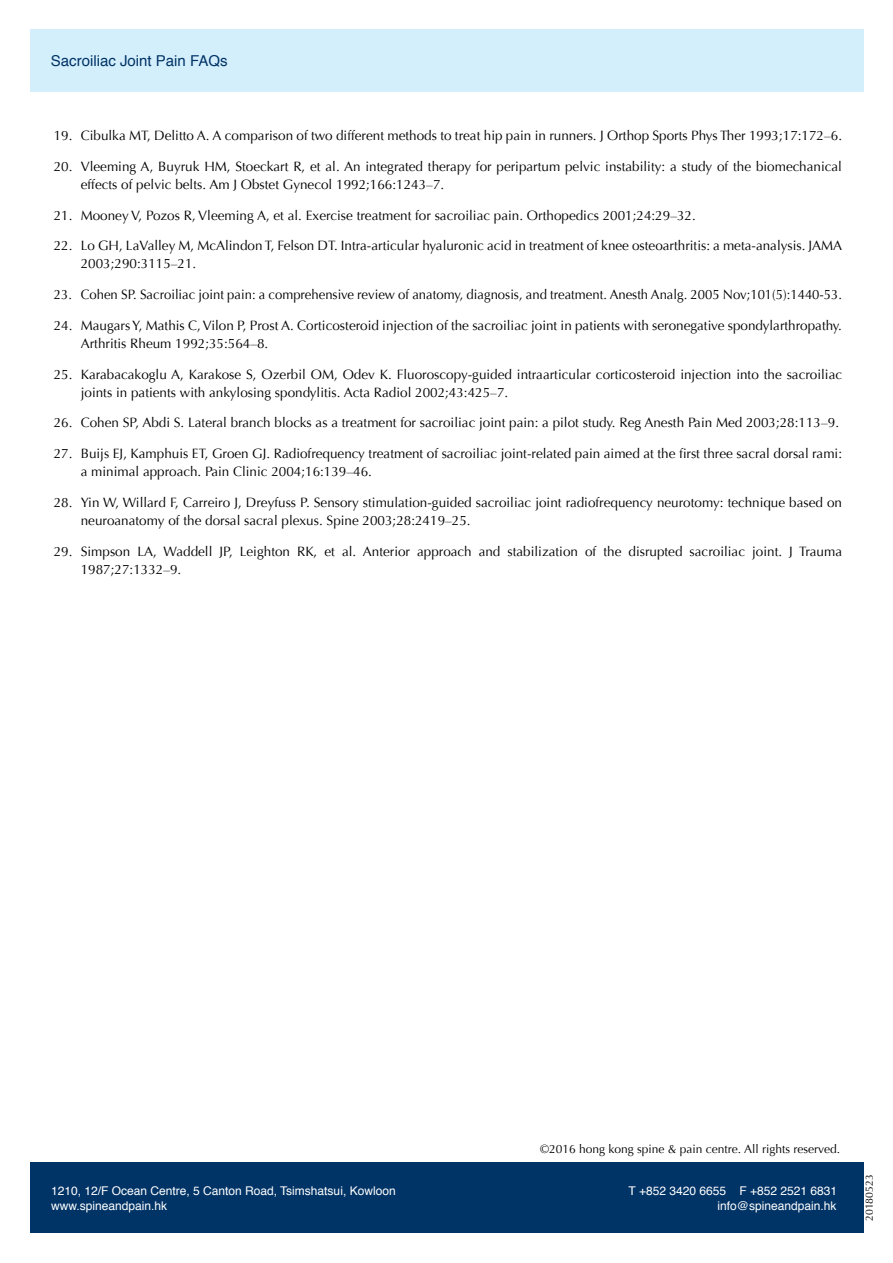
<style>
.page{position:relative;width:893px;height:1263px;background:#fff}
.page>*{position:absolute;margin:0;border:0;box-sizing:border-box;transform-origin:0 0}
.t1{font:15px "Helvetica";color:#036}
.t2{font:13.5px/18px "Optima";color:#000}
.t3{font:12px "Helvetica";color:#fff}
.t4{font:12px "Optima";color:#000}
.t5{font:10.5px "Optima";color:#000}
</style>
<div class="page">
<div style="left:30px;top:30px;width:833px;height:62px;background:#d4effc"></div>
<div style="left:30px;top:1162px;width:833px;height:71px;background:#036"></div>
<p class="t1" style="left:51px;top:50px;width:178px">Sacroiliac Joint Pain FAQs</p>
<p class="t2" style="left:54px;top:127px;width:790px">19. Cibulka MT, Delitto A. A comparison of two different methods to treat hip pain in runners. J Orthop Sports Phys Ther 1993;17:172–6.</p>
<p class="t2" style="left:81px;top:157px;width:763px;text-indent:-27px">20. Vleeming A, Buyruk HM, Stoeckart R, et al. An integrated therapy for peripartum pelvic instability: a study of the biomechanical effects of pelvic belts. Am J Obstet Gynecol 1992;166:1243–7.</p>
<p class="t2" style="left:54px;top:206px;width:644px">21. Mooney V, Pozos R, Vleeming A, et al. Exercise treatment for sacroiliac pain. Orthopedics 2001;24:29–32.</p>
<p class="t2" style="left:81px;top:237px;width:763px;text-indent:-27px">22. Lo GH, LaValley M, McAlindon T, Felson DT. Intra-articular hyaluronic acid in treatment of knee osteoarthritis: a meta-analysis. JAMA<br>2003;290:3115–21.</p>
<p class="t2" style="left:54px;top:286px;width:790px">23. Cohen SP. Sacroiliac joint pain: a comprehensive review of anatomy, diagnosis, and treatment. Anesth Analg. 2005 Nov;101(5):1440-53.</p>
<p class="t2" style="left:81px;top:316px;width:763px;text-indent:-27px">24. Maugars Y, Mathis C, Vilon P, Prost A. Corticosteroid injection of the sacroiliac joint in patients with seronegative spondylarthropathy.<br>Arthritis Rheum 1992;35:564–8.</p>
<p class="t2" style="left:81px;top:365px;width:763px;text-indent:-27px">25. Karabacakoglu A, Karakose S, Ozerbil OM, Odev K. Fluoroscopy-guided intraarticular corticosteroid injection into the sacroiliac joints in patients with ankylosing spondylitis. Acta Radiol 2002;43:425–7.</p>
<p class="t2" style="left:54px;top:414px;width:787px">26. Cohen SP, Abdi S. Lateral branch blocks as a treatment for sacroiliac joint pain: a pilot study. Reg Anesth Pain Med 2003;28:113–9.</p>
<p class="t2" style="left:81px;top:445px;width:763px;text-indent:-27px">27. Buijs EJ, Kamphuis ET, Groen GJ. Radiofrequency treatment of sacroiliac joint-related pain aimed at the first three sacral dorsal rami: a minimal approach. Pain Clinic 2004;16:139–46.</p>
<p class="t2" style="left:81px;top:493px;width:763px;text-indent:-27px">28. Yin W, Willard F, Carreiro J, Dreyfuss P. Sensory stimulation-guided sacroiliac joint radiofrequency neurotomy: technique based on neuroanatomy of the dorsal sacral plexus. Spine 2003;28:2419–25.</p>
<p class="t2" style="left:81px;top:542px;width:763px;text-indent:-27px">29. Simpson LA, Waddell JP, Leighton RK, et al. Anterior approach and stabilization of the disrupted sacroiliac joint. J Trauma<br>1987;27:1332–9.</p>
<p class="t4" style="left:540px;top:1142px;width:301px">©2016 hong kong spine &amp; pain centre. All rights reserved.</p>
<p class="t3" style="left:51px;top:1181px;width:346px">1210, 12/F Ocean Centre, 5 Canton Road, Tsimshatsui, Kowloon</p>
<p class="t3" style="left:629px;top:1181px;width:210px">T +852 3420 6655 F +852 2521 6831</p>
<p class="t3" style="left:51px;top:1196px;width:118px">www.spineandpain.hk</p>
<p class="t3" style="left:718px;top:1196px;width:120px">info@spineandpain.hk</p>
<p class="t5" style="left:863px;top:1221px;width:48px;rotate:-90deg">20180523</p>
</div>
